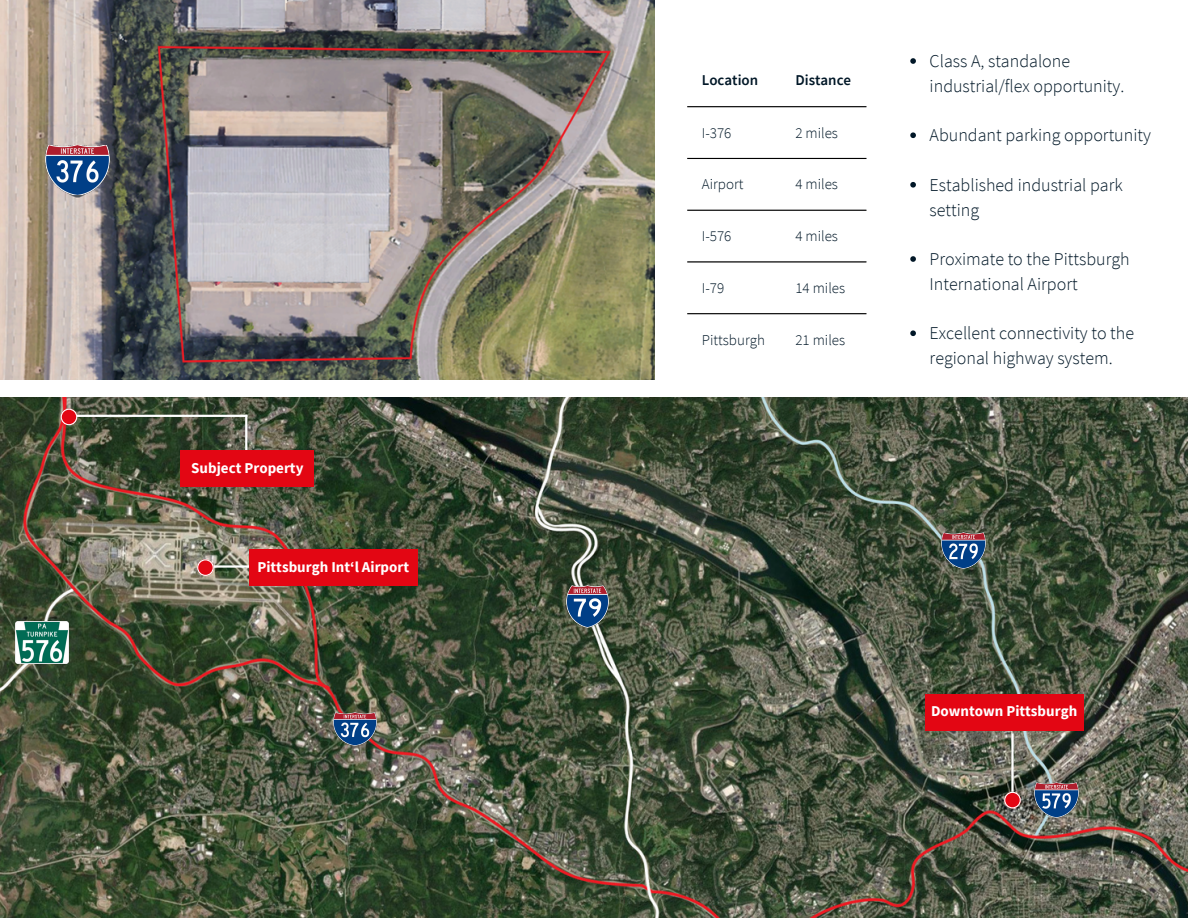
<style>
.page{position:relative;width:1188px;height:918px;background:#fff}
.page>*{position:absolute;margin:0;border:0;box-sizing:border-box;transform-origin:0 0}
.t1{font:300 18px/24.8px "Source Sans Pro";color:#011727}
.t2{font:300 15px "Source Sans Pro";color:#011727}
.t3{font:700 15px "Source Sans Pro";color:#fff}
.t4{font:600 15px "Source Sans Pro";color:#011727}
</style>
<div class="page">
<img style="left:0;top:0;width:655px;height:379px">
<img style="left:0;top:398px;width:1188px;height:520px">
<img style="left:333px;top:712px;width:43px;height:34px">
<img style="left:567px;top:586px;width:41px;height:41px">
<img style="left:45px;top:146px;width:64px;height:48px">
<img style="left:941px;top:532px;width:44px;height:36px">
<hr style="left:1011px;top:733px;width:3px;height:59px;background:#fff">
<div style="left:925px;top:694px;width:159px;height:36px;background:#e30613"></div>
<hr style="left:687px;top:106px;width:179px;height:1px;background:#000">
<hr style="left:687px;top:158px;width:179px;height:1px;background:#000">
<hr style="left:687px;top:210px;width:179px;height:1px;background:#000">
<hr style="left:687px;top:261px;width:179px;height:2px;background:#000">
<hr style="left:687px;top:313px;width:179px;height:1px;background:#000">
<img style="left:1034px;top:783px;width:44px;height:35px">
<hr style="left:76px;top:415px;width:171px;height:2px;background:#fff">
<hr style="left:245px;top:415px;width:2px;height:59px;background:#fff">
<div style="left:180px;top:451px;width:134px;height:36px;background:#e30613"></div>
<svg style="left:61px;top:409px;width:16px;height:16px"></svg>
<svg style="left:1004px;top:792px;width:17px;height:16px"></svg>
<hr style="left:213px;top:565px;width:171px;height:3px;background:#fff">
<div style="left:249px;top:549px;width:169px;height:37px;background:#e30613"></div>
<svg style="left:197px;top:559px;width:17px;height:17px"></svg>
<img style="left:16px;top:621px;width:53px;height:43px">
<svg style="left:910px;top:58px;width:6px;height:6px"></svg>
<svg style="left:910px;top:132px;width:6px;height:6px"></svg>
<svg style="left:910px;top:182px;width:6px;height:6px"></svg>
<svg style="left:910px;top:256px;width:6px;height:6px"></svg>
<svg style="left:910px;top:330px;width:6px;height:6px"></svg>
<p class="t3" style="left:191px;top:458px;width:114px">Subject Property</p>
<p class="t3" style="left:257px;top:557px;width:153px">Pittsburgh Int‘l Airport</p>
<p class="t4" style="left:702px;top:70px;width:58px">Location</p>
<p class="t4" style="left:795px;top:70px;width:57px">Distance</p>
<p class="t2" style="left:702px;top:123px;width:31px">I-376</p>
<p class="t2" style="left:795px;top:123px;width:44px">2 miles</p>
<p class="t2" style="left:702px;top:175px;width:43px">Airport</p>
<p class="t2" style="left:795px;top:175px;width:44px">4 miles</p>
<p class="t2" style="left:702px;top:226px;width:31px">I-576</p>
<p class="t2" style="left:795px;top:226px;width:44px">4 miles</p>
<p class="t2" style="left:702px;top:278px;width:24px">I-79</p>
<p class="t2" style="left:795px;top:278px;width:51px">14 miles</p>
<p class="t2" style="left:702px;top:330px;width:65px">Pittsburgh</p>
<p class="t2" style="left:795px;top:330px;width:51px">21 miles</p>
<p class="t1" style="left:930px;top:48px;width:196px">Class A, standalone industrial/flex opportunity.</p>
<p class="t1" style="left:930px;top:123px;width:223px">Abundant parking opportunity</p>
<p class="t1" style="left:930px;top:172px;width:195px">Established industrial park setting</p>
<p class="t1" style="left:930px;top:246px;width:202px">Proximate to the Pittsburgh<br>International Airport</p>
<p class="t1" style="left:930px;top:321px;width:206px">Excellent connectivity to the regional highway system.</p>
<p class="t3" style="left:931px;top:702px;width:148px">Downtown Pittsburgh</p>
</div>
